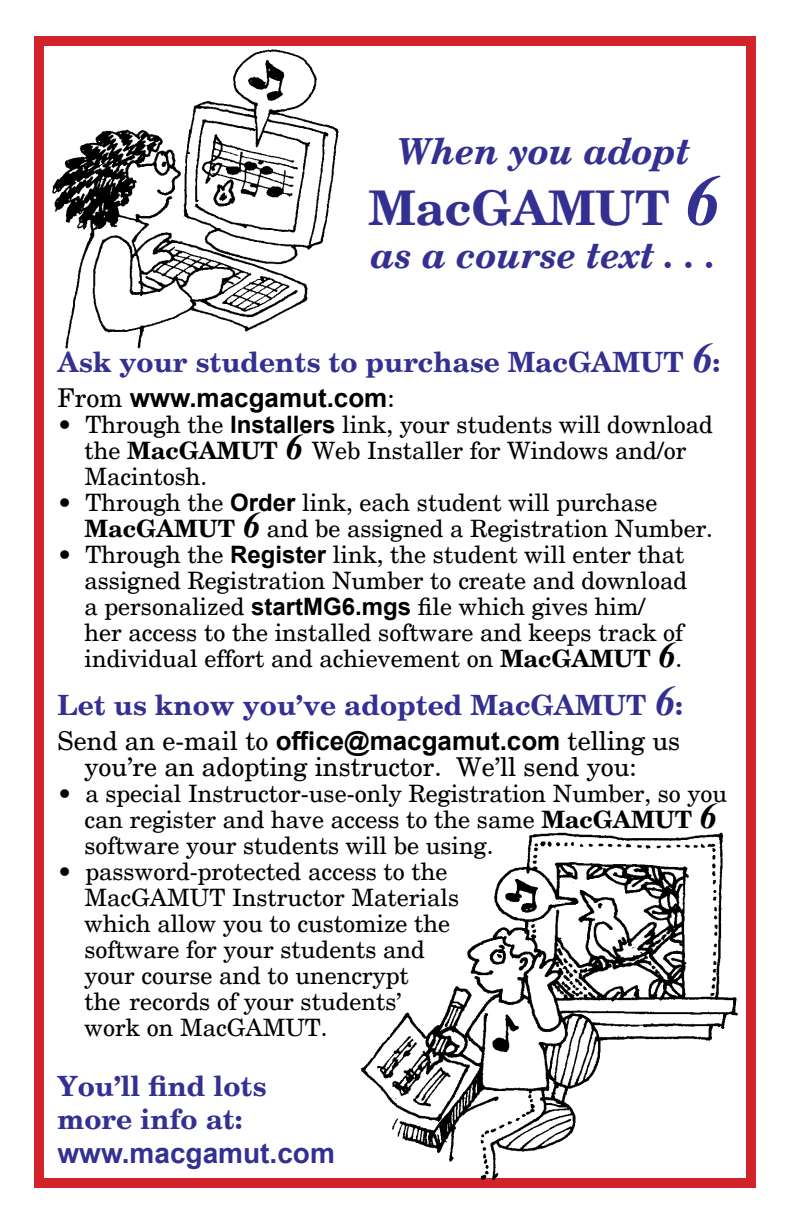
<style>
.page{position:relative;width:792px;height:1224px;background:#fff}
.page>*{position:absolute;margin:0;border:0;box-sizing:border-box;transform-origin:0 0}
.t1{font:700 48px "New Century Schlbk";color:#333092}
.t2{font:italic 700 36px "New Century Schlbk";color:#333092}
.t3{font:700 28px/33.6px "New Century Schlbk";color:#333092}
.t4{font:700 28px "Arial";color:#333092}
.t5{font:26px/26px "New Century Schlbk";color:#000}
.t6{font:700 26px "Arial";color:#000}
.t7{font:24px/26px "New Century Schlbk";color:#000}
.s1{font-family:"Times New Roman";font-style:italic;font-size:72px}
.s2{font-family:"Times New Roman";font-style:italic;font-size:42px}
.s3{font-family:"New Century Schlbk";font-weight:400}
.s4{font-family:"Arial";font-weight:700}
.s5{font-weight:700}
.s6{font-family:"Times New Roman";font-weight:700;font-style:italic;font-size:36px}
</style>
<div class="page">
<div style="left:34px;top:36px;width:722px;height:1152px;border:10px solid #d2232a"></div>
<img style="left:38px;top:42px;width:312px;height:311px">
<img style="left:356px;top:830px;width:390px;height:358px">
<h2 class="t2" style="left:397px;top:129px;width:295px">When you adopt</h2>
<h1 class="t1" style="left:369px;top:177px;width:353px">MacGAMUT <span class="s1">6</span></h1>
<h2 class="t2" style="left:371px;top:232px;width:348px">as a course text . . .</h2>
<p class="t3" style="left:58px;top:346px;width:664px">Ask your students to purchase MacGAMUT <span class="s2">6</span>:</p>
<p class="t6" style="left:58px;top:380px;width:339px"><span class="s3">From</span> www.macgamut.com<span class="s3">:</span></p>
<p class="t7" style="left:85px;top:412px;width:630px;text-indent:-27px">• Through the <span class="s4">Installers</span> link, your students will download the <span class="s5">MacGAMUT</span> <span class="s6">6</span> Web Installer for Windows and/or<br>Macintosh.</p>
<p class="t7" style="left:85px;top:490px;width:630px;text-indent:-27px">• Through the <span class="s4">Order</span> link, each student will purchase<br><span class="s5">MacGAMUT</span> <span class="s6">6</span> and be assigned a Registration Number.</p>
<p class="t7" style="left:85px;top:542px;width:604px;text-indent:-27px">• Through the <span class="s4">Register</span> link, the student will enter that assigned Registration Number to create and download a personalized <span class="s4">startMG6.mgs</span> file which gives him/ her access to the installed software and keeps track of individual effort and achievement on <span class="s5">MacGAMUT</span> <span class="s6">6</span>.</p>
<p class="t3" style="left:58px;top:689px;width:627px">Let us know you’ve adopted MacGAMUT <span class="s2">6</span>:</p>
<p class="t5" style="left:84px;top:728px;width:597px;text-indent:-27px">Send an e-mail to <span class="s4">office@macgamut.com</span> telling us you’re an adopting instructor. We’ll send you:</p>
<p class="t7" style="left:85px;top:781px;width:644px;text-indent:-27px">• a special Instructor-use-only Registration Number, so you can register and have access to the same <span class="s5">MacGAMUT</span> <span class="s6">6 </span>software your students will be using.</p>
<p class="t7" style="left:85px;top:859px;width:376px;text-indent:-27px">• password-protected access to the<br>MacGAMUT Instructor Materials which allow you to customize the software for your students and your course and to unencrypt<br>the records of your students’ work on MacGAMUT.</p>
<p class="t3" style="left:58px;top:1070px;width:210px">You’ll find lots more info at:</p>
<p class="t4" style="left:58px;top:1133px;width:279px">www.macgamut.com</p>
</div>
